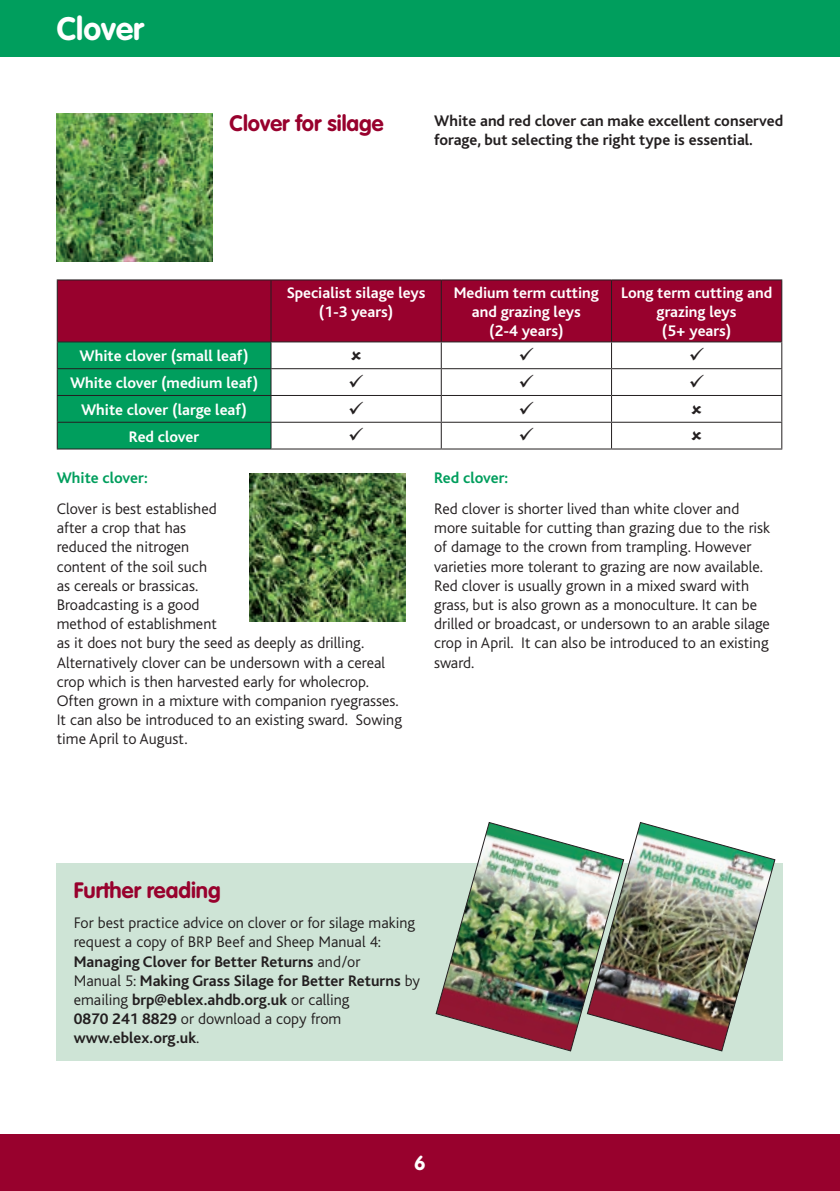
<style>
.page{position:relative;width:840px;height:1191px;background:#fff}
.page>*{position:absolute;margin:0;border:0;box-sizing:border-box;transform-origin:0 0}
.t1{font:700 32px "VAG Rounded";color:#fff}
.t2{font:700 22px "VAG Rounded";color:#98012d}
.t3{font:700 20px "VAG Rounded";color:#fff}
.t4{font:300 16px/19.2px "Bliss";color:#231f20}
.t5{font:700 16px/19.2px "Bliss";color:#fff;text-align:center}
.t6{font:700 16px/19.2px "Bliss";color:#231f20}
.t7{font:700 16px "Bliss";color:#009e5d}
.s1{font-weight:700}
</style>
<div class="page">
<div style="left:0;top:0;width:839px;height:57px;background:#009e5d"></div>
<div style="left:0;top:1134px;width:839px;height:57px;background:#98012d"></div>
<div style="left:58px;top:280px;width:722px;height:61px;background:#98012d"></div>
<hr style="left:57px;top:279px;width:214px;height:1px;background:#231f20">
<hr style="left:57px;top:280px;width:1px;height:61px;background:#231f20">
<hr style="left:271px;top:279px;width:170px;height:1px;background:#231f20">
<hr style="left:270px;top:280px;width:1px;height:61px;background:#231f20">
<hr style="left:441px;top:279px;width:170px;height:1px;background:#231f20">
<hr style="left:440px;top:280px;width:1px;height:61px;background:#231f20">
<hr style="left:611px;top:279px;width:170px;height:1px;background:#231f20">
<hr style="left:610px;top:280px;width:1px;height:61px;background:#231f20">
<hr style="left:780px;top:280px;width:1px;height:61px;background:#231f20">
<hr style="left:57px;top:341px;width:214px;height:1px;background:#231f20">
<hr style="left:271px;top:341px;width:170px;height:1px;background:#231f20">
<hr style="left:441px;top:341px;width:170px;height:1px;background:#231f20">
<hr style="left:611px;top:341px;width:170px;height:1px;background:#231f20">
<hr style="left:271px;top:368px;width:170px;height:1px;background:#231f20">
<hr style="left:441px;top:368px;width:170px;height:1px;background:#231f20">
<hr style="left:611px;top:368px;width:170px;height:1px;background:#231f20">
<hr style="left:271px;top:395px;width:170px;height:1px;background:#231f20">
<hr style="left:441px;top:395px;width:170px;height:1px;background:#231f20">
<hr style="left:611px;top:395px;width:170px;height:1px;background:#231f20">
<hr style="left:271px;top:422px;width:170px;height:1px;background:#231f20">
<div style="left:57px;top:342px;width:214px;height:106px;background:#009e5d"></div>
<hr style="left:441px;top:422px;width:170px;height:1px;background:#231f20">
<svg style="left:440px;top:342px;width:1px;height:106px"></svg>
<hr style="left:611px;top:422px;width:170px;height:1px;background:#231f20">
<hr style="left:57px;top:448px;width:214px;height:1px;background:#231f20">
<hr style="left:271px;top:448px;width:170px;height:1px;background:#231f20">
<hr style="left:441px;top:448px;width:170px;height:1px;background:#231f20">
<hr style="left:611px;top:448px;width:170px;height:1px;background:#231f20">
<img style="left:57px;top:113px;width:155px;height:148px">
<img style="left:250px;top:473px;width:155px;height:148px">
<div style="left:57px;top:863px;width:725px;height:197px;background:#cee4d6"></div>
<img style="left:623px;top:822px;width:151px;height:229px">
<img style="left:435px;top:822px;width:188px;height:229px">
<h1 class="t1" style="left:57px;top:10px;width:89px">Clover</h1>
<h2 class="t2" style="left:229px;top:110px;width:155px">Clover for silage</h2>
<p class="t6" style="left:434px;top:111px;width:350px">White and red clover can make excellent conserved forage, but selecting the right type is essential.</p>
<p class="t5" style="left:286px;top:283px;width:140px">Specialist silage leys (1-3 years)</p>
<p class="t5" style="left:453px;top:283px;width:146px">Medium term cutting and grazing leys<br>(2-4 years)</p>
<p class="t5" style="left:620px;top:283px;width:152px">Long term cutting and grazing leys<br>(5+ years)</p>
<p class="t5" style="left:79px;top:347px;width:170px">White clover (small leaf)</p>
<p class="t5" style="left:70px;top:374px;width:190px">White clover (medium leaf)</p>
<p class="t5" style="left:81px;top:400px;width:167px">White clover (large leaf)</p>
<p class="t5" style="left:129px;top:427px;width:72px">Red clover</p>
<p class="t7" style="left:57px;top:470px;width:92px">White clover:</p>
<p class="t4" style="left:57px;top:499px;width:346px">Clover is best established<br>after a crop that has<br>reduced the nitrogen<br>content of the soil such<br>as cereals or brassicas.<br>Broadcasting is a good<br>method of establishment<br>as it does not bury the seed as deeply as drilling.<br>Alternatively clover can be undersown with a cereal crop which is then harvested early for wholecrop.<br>Often grown in a mixture with companion ryegrasses.<br>It can also be introduced to an existing sward. Sowing time April to August.</p>
<p class="t7" style="left:434px;top:470px;width:76px">Red clover:</p>
<p class="t4" style="left:434px;top:499px;width:337px">Red clover is shorter lived than white clover and more suitable for cutting than grazing due to the risk of damage to the crown from trampling. However varieties more tolerant to grazing are now available.<br>Red clover is usually grown in a mixed sward with grass, but is also grown as a monoculture. It can be drilled or broadcast, or undersown to an arable silage crop in April. It can also be introduced to an existing sward.</p>
<h2 class="t2" style="left:74px;top:877px;width:148px">Further reading</h2>
<p class="t4" style="left:74px;top:913px;width:347px">For best practice advice on clover or for silage making request a copy of BRP Beef and Sheep Manual 4:<br><span class="s1">Managing Clover for Better Returns</span> and/or<br>Manual 5: <span class="s1">Making Grass Silage for Better Returns</span> by emailing <span class="s1">brp@eblex.ahdb.org.uk</span> or calling<br><span class="s1">0870 241 8829</span> or download a copy from <span class="s1">www.eblex.org.uk</span>.</p>
<p class="t3" style="left:414px;top:1151px;width:13px">6</p>
</div>
